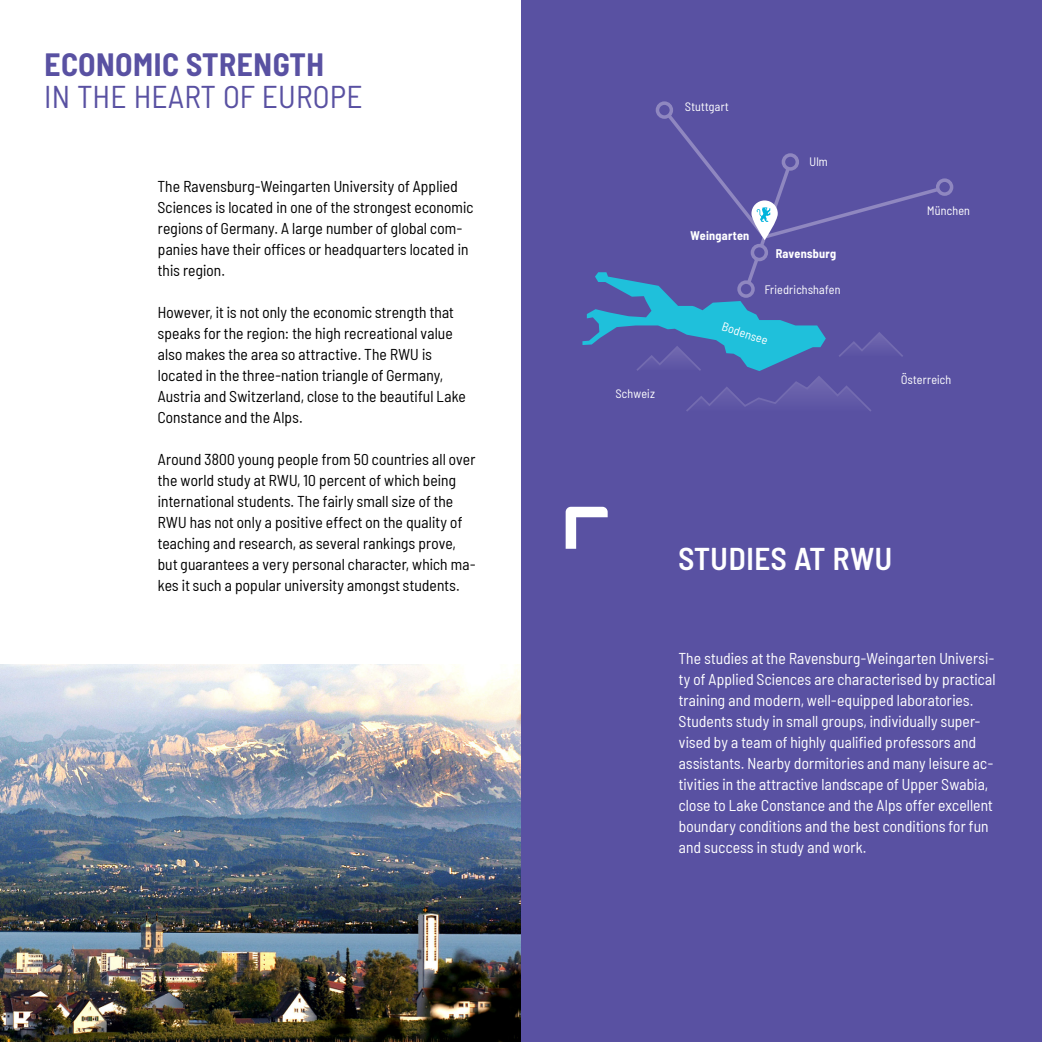
<style>
.page{position:relative;width:1042px;height:1042px;background:#fff}
.page>*{position:absolute;margin:0;border:0;box-sizing:border-box;transform-origin:0 0}
.t1{font:semi-condensed 31.5px "Barlow";letter-spacing:.025em;color:#5951a2}
.t2{font:700 semi-condensed 31.5px "Barlow";letter-spacing:.025em;color:#5951a2}
.t3{font:600 semi-condensed 31.5px "Barlow";letter-spacing:.025em;color:#fff}
.t4{font:semi-condensed 15.75px/21px "Barlow";letter-spacing:.01em;color:#000}
.t5{font:semi-condensed 15.75px/21px "Barlow";letter-spacing:.01em;color:#fff}
.t6{font:semi-condensed 12.25px "Barlow";letter-spacing:.02em;color:#fff}
.t7{font:700 semi-condensed 12.25px "Barlow";letter-spacing:.02em;color:#fff}
</style>
<div class="page">
<img style="left:0;top:664px;width:521px;height:378px">
<div style="left:521px;top:0;width:521px;height:1042px;background:#5951a2"></div>
<div style="left:656px;top:101px;width:17px;height:18px;border:4px solid #8f87c0;border-radius:50%"></div>
<div style="left:936px;top:178px;width:17px;height:18px;border:4px solid #8f87c0;border-radius:50%"></div>
<svg style="left:566px;top:507px;width:42px;height:42px"></svg>
<svg style="left:582px;top:105px;width:367px;height:306px"></svg>
<div style="left:751px;top:200px;width:27px;height:39px;border:4px solid #fff;border-radius:11px"></div>
<h1 class="t2" style="left:45px;top:42px;width:281px">ECONOMIC STRENGTH</h1>
<h1 class="t1" style="left:45px;top:74px;width:319px">IN THE HEART OF EUROPE</h1>
<p class="t4" style="left:158px;top:174px;width:317px">The Ravensburg-Weingarten University of Applied Sciences is located in one of the strongest economic regions of Germany. A large number of global com&shy;panies have their offices or headquarters located in this region.</p>
<p class="t4" style="left:158px;top:300px;width:310px">However, it is not only the economic strength that speaks for the region: the high recreational value also makes the area so attractive. The RWU is located in the three-nation triangle of Germany, Austria and Switzerland, close to the beautiful Lake Constance and the Alps.</p>
<p class="t4" style="left:158px;top:447px;width:319px">Around 3800 young people from 50 countries all over the world study at RWU, 10 percent of which being international students. The fairly small size of the RWU has not only a positive effect on the quality of teaching and research, as several rankings prove, but guarantees a very personal character, which ma&shy;kes it such a popular university amongst students.</p>
<p class="t6" style="left:616px;top:385px;width:41px">Schweiz</p>
<p class="t6" style="left:685px;top:98px;width:45px">Stuttgart</p>
<p class="t6" style="left:809px;top:153px;width:20px">Ulm</p>
<p class="t7" style="left:690px;top:227px;width:60px">Weingarten</p>
<p class="t7" style="left:776px;top:245px;width:62px">Ravensburg</p>
<p class="t6" style="left:764px;top:280px;width:77px">Friedrichshafen</p>
<p class="t6" style="left:725px;top:318px;width:49px;rotate:18deg">Bodensee</p>
<p class="t6" style="left:927px;top:201px;width:44px">München</p>
<p class="t6" style="left:901px;top:370px;width:52px">Österreich</p>
<h1 class="t3" style="left:679px;top:536px;width:215px">STUDIES AT RWU</h1>
<p class="t5" style="left:679px;top:647px;width:318px">The studies at the Ravensburg-Weingarten Universi&shy;ty of Applied Sciences are characterised by practical training and modern, well-equipped laboratories.<br>Students study in small groups, individually super&shy;vised by a team of highly qualified professors and assistants. Nearby dormitories and many leisure ac&shy;tivities in the attractive landscape of Upper Swabia, close to Lake Constance and the Alps offer excellent boundary conditions and the best conditions for fun and success in study and work.</p>
</div>
